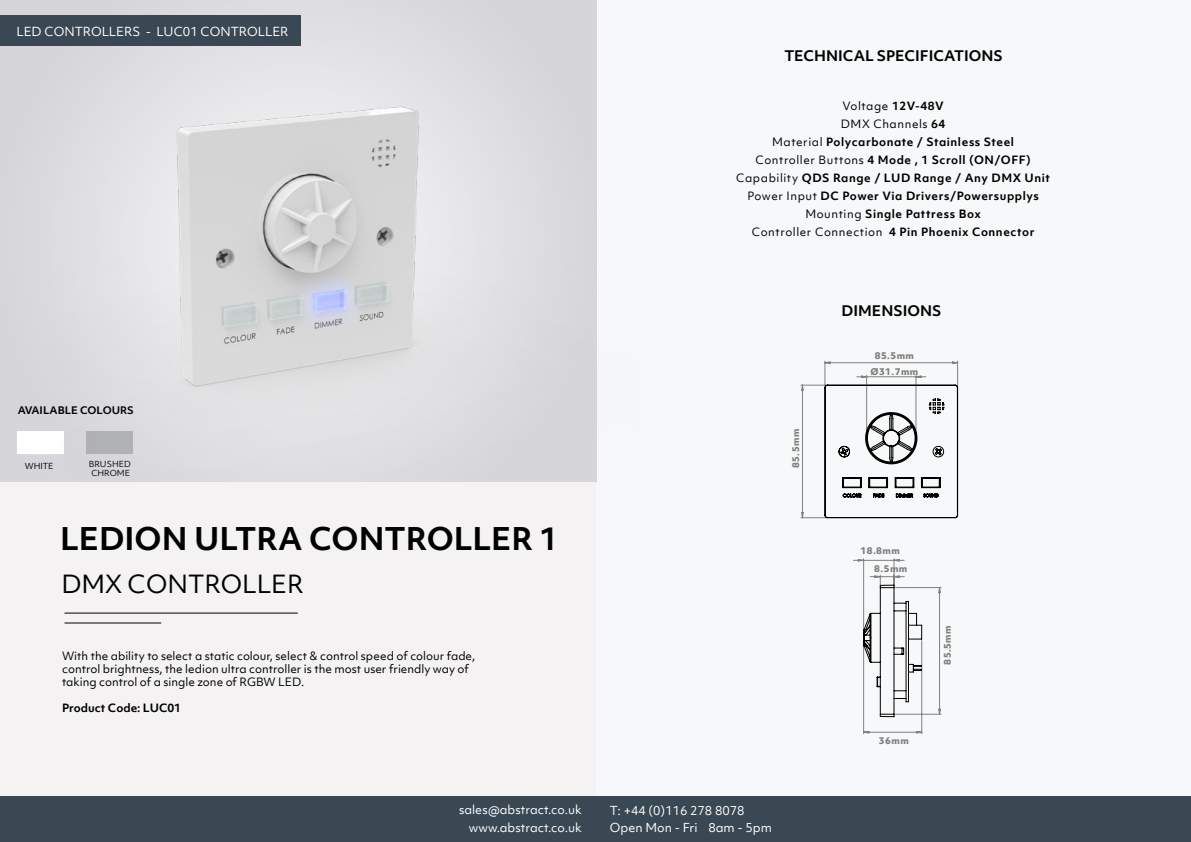
<style>
.page{position:relative;width:1191px;height:842px;background:#fff}
.page>*{position:absolute;margin:0;border:0;box-sizing:border-box;transform-origin:0 0}
.t1{font:700 30px "Objektiv Mk 1";color:#000101}
.t2{font:24px "Objektiv Mk 1";color:#000101}
.t3{font:700 14px "Objektiv Mk 1";color:#000101}
.t4{font:12px "Objektiv Mk 1";color:#fff}
.t5{font:11.9px "Objektiv Mk 1";color:#fff}
.t6{font:11.7px/17.2px "Objektiv Mk 1";color:#fff;text-align:right}
.t7{font:700 11px/18px "Objektiv Mk 1";letter-spacing:.05em;color:#000;text-align:center}
.t8{font:11px/13.2px "Objektiv Mk 1";color:#000}
.t9{font:700 11px "Objektiv Mk 1";color:#000}
.t10{font:700 10px "Objektiv Mk 1";color:#000}
.t11{font:800 9px/15.4px "Objektiv Mk 1";letter-spacing:.05em;color:#808080;text-align:center}
.t12{font:8px/9.6px "Objektiv Mk 1";color:#000;text-align:center}
.s1{font-weight:400}
</style>
<div class="page">
<div style="left:595px;top:0;width:596px;height:842px;background:#f7f8f9"></div>
<div style="left:0;top:0;width:596px;height:482px;background:#d7d6db"></div>
<div style="left:0;top:482px;width:595px;height:359px;background:#f4f2f3"></div>
<div style="left:0;top:796px;width:1191px;height:46px;background:#394853"></div>
<div style="left:0;top:15px;width:300px;height:31px;background:#394853"></div>
<hr style="left:64px;top:613px;width:234px;height:1px;background:#000">
<hr style="left:64px;top:623px;width:97px;height:1px;background:#000">
<div style="left:17px;top:431px;width:47px;height:23px;background:#fff"></div>
<img style="left:47px;top:50px;width:550px;height:432px">
<svg style="left:800px;top:361px;width:158px;height:157px"></svg>
<svg style="left:853px;top:558px;width:88px;height:176px"></svg>
<p class="t4" style="left:16px;top:23px;width:274px">LED CONTROLLERS - LUC01 CONTROLLER</p>
<p class="t10" style="left:18px;top:403px;width:118px">AVAILABLE COLOURS</p>
<p class="t12" style="left:25px;top:461px;width:30px">WHITE</p>
<p class="t12" style="left:89px;top:459px;width:43px">BRUSHED<br>CHROME</p>
<h1 class="t1" style="left:60px;top:518px;width:499px">LEDION ULTRA CONTROLLER 1</h1>
<h2 class="t2" style="left:61px;top:567px;width:244px">DMX CONTROLLER</h2>
<p class="t8" style="left:62px;top:649px;width:415px">With the ability to select a static colour, select &amp; control speed of colour fade, control brightness, the ledion ultra controller is the most user friendly way of taking control of a single zone of RGBW LED.</p>
<p class="t9" style="left:62px;top:700px;width:120px">Product Code: LUC01</p>
<p class="t6" style="left:459px;top:801px;width:124px">sales@abstract.co.uk www.abstract.co.uk</p>
<p class="t3" style="left:784px;top:46px;width:220px">TECHNICAL SPECIFICATIONS</p>
<p class="t7" style="left:736px;top:97px;width:315px"><span class="s1">Voltage</span> 12V-48V<br><span class="s1">DMX Channels</span> 64<br><span class="s1">Material</span> Polycarbonate / Stainless Steel<br><span class="s1">Controller Buttons</span> 4 Mode , 1 Scroll (ON/OFF)<br><span class="s1">Capability</span> QDS Range / LUD Range / Any DMX Unit <span class="s1">Power Input</span> DC Power Via Drivers/Powersupplys <span class="s1">Mounting</span> Single Pattress Box<br><span class="s1">Controller Connection</span> 4 Pin Phoenix Connector</p>
<p class="t3" style="left:841px;top:301px;width:101px">DIMENSIONS</p>
<p class="t11" style="left:787px;top:468px;width:41px;rotate:-90deg">85.5mm</p>
<p class="t5" style="left:610px;top:802px;width:136px">T: +44 (0)116 278 8078</p>
<p class="t5" style="left:610px;top:819px;width:163px">Open Mon - Fri 8am - 5pm</p>
<p class="t11" style="left:870px;top:348px;width:49px">85.5mm<br>Ø31.7mm</p>
<p class="t11" style="left:860px;top:542px;width:41px">18.8mm</p>
<p class="t11" style="left:874px;top:561px;width:35px">8.5mm</p>
<p class="t11" style="left:879px;top:732px;width:31px">36mm</p>
<p class="t11" style="left:939px;top:664px;width:41px;rotate:-90deg">85.5mm</p>
</div>
